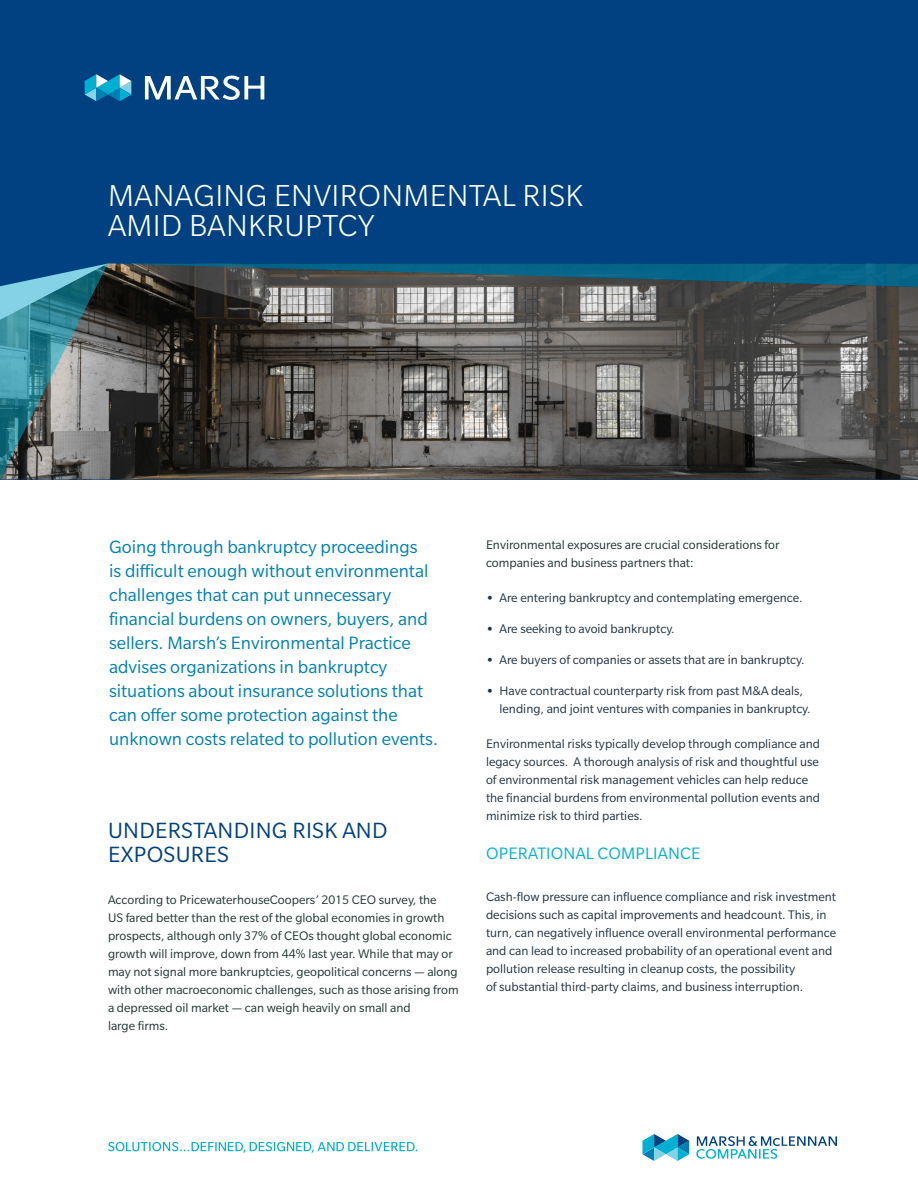
<style>
.page{position:relative;width:918px;height:1188px;background:#fff}
.page>*{position:absolute;margin:0;border:0;box-sizing:border-box;transform-origin:0 0}
.Page_Headline_22_20{font:300 33px/30px "Slate Pro";letter-spacing:.01em;color:#fff}
.Body_Subhead_16_16{font:24px/24px "Slate Pro";letter-spacing:.01em;color:#014181}
.Body_Intro_Text_14_1{font:19.5px/24px "Slate Pro";color:#0080b3}
.Body_Subhead_12_14{font:18px "Slate Pro";letter-spacing:.01em;color:#00b0d3}
.Body_Text_9_12{font:13.5px/18px "Slate Pro";color:#213242}
.Body_Text_9_12-2{font:13.5px/18px "Slate Pro";color:#203431}
.s1{font-weight:700}
</style>
<div class="page">
<div style="left:0;top:0;width:918px;height:480px;background:#014181"></div>
<svg style="left:696px;top:1136px;width:141px;height:23px"></svg>
<svg style="left:642px;top:1134px;width:47px;height:27px"></svg>
<svg style="left:85px;top:74px;width:46px;height:27px"></svg>
<svg style="left:145px;top:76px;width:119px;height:24px"></svg>
<svg style="left:0;top:264px;width:108px;height:216px;background:#5d858e"></svg>
<svg style="left:108px;top:1142px;width:309px;height:11px"></svg>
<svg style="left:108px;top:264px;width:810px;height:216px;background:#555857"></svg>
<p class="Page_Headline_22_20" style="left:108px;top:180px;width:476px">MANAGING ENVIRONMENTAL RISK<br>AMID BANKRUPTCY</p>
<p class="Body_Intro_Text_14_1" style="left:109px;top:535px;width:330px">Going through bankruptcy proceedings<br>is difficult enough without environmental challenges that can put unnecessary financial burdens on owners, buyers, and sellers. Marsh’s Environmental Practice advises organizations in bankruptcy situations about insurance solutions that can offer some protection against the unknown costs related to pollution events.</p>
<p class="Body_Subhead_16_16" style="left:108px;top:818px;width:281px">UNDERSTANDING RISK AND<br>EXPOSURES</p>
<p class="Body_Text_9_12-2" style="left:108px;top:891px;width:352px">According to PricewaterhouseCoopers’ 2015 CEO survey, the<br>US fared better than the rest of the global economies in growth prospects, although only 37% of CEOs thought global economic growth will improve, down from 44% last year. While that may or may not signal more bankruptcies, geopolitical concerns — along with other macroeconomic challenges, such as those arising from a depressed oil market — can weigh heavily on small and<br>large firms.</p>
<p class="Body_Text_9_12-2" style="left:486px;top:536px;width:295px">Environmental exposures are crucial considerations for companies and business partners that:</p>
<p class="Body_Text_9_12" style="left:486px;top:589px;width:318px"><span class="s1">•</span> Are entering bankruptcy and contemplating emergence.</p>
<p class="Body_Text_9_12" style="left:486px;top:620px;width:190px"><span class="s1">•</span> Are seeking to avoid bankruptcy.</p>
<p class="Body_Text_9_12" style="left:486px;top:651px;width:320px"><span class="s1">•</span> Are buyers of companies or assets that are in bankruptcy.</p>
<p class="Body_Text_9_12" style="left:500px;top:682px;width:313px;text-indent:-14px"><span class="s1">•</span> Have contractual counterparty risk from past M&amp;A deals, lending, and joint ventures with companies in bankruptcy.</p>
<p class="Body_Text_9_12" style="left:486px;top:735px;width:336px">Environmental risks typically develop through compliance and legacy sources. A thorough analysis of risk and thoughtful use of environmental risk management vehicles can help reduce the financial burdens from environmental pollution events and minimize risk to third parties.</p>
<p class="Body_Subhead_12_14" style="left:486px;top:844px;width:216px">OPERATIONAL COMPLIANCE</p>
<p class="Body_Text_9_12" style="left:486px;top:888px;width:352px">Cash-flow pressure can influence compliance and risk investment decisions such as capital improvements and headcount. This, in turn, can negatively influence overall environmental performance and can lead to increased probability of an operational event and pollution release resulting in cleanup costs, the possibility<br>of substantial third-party claims, and business interruption.</p>
</div>
